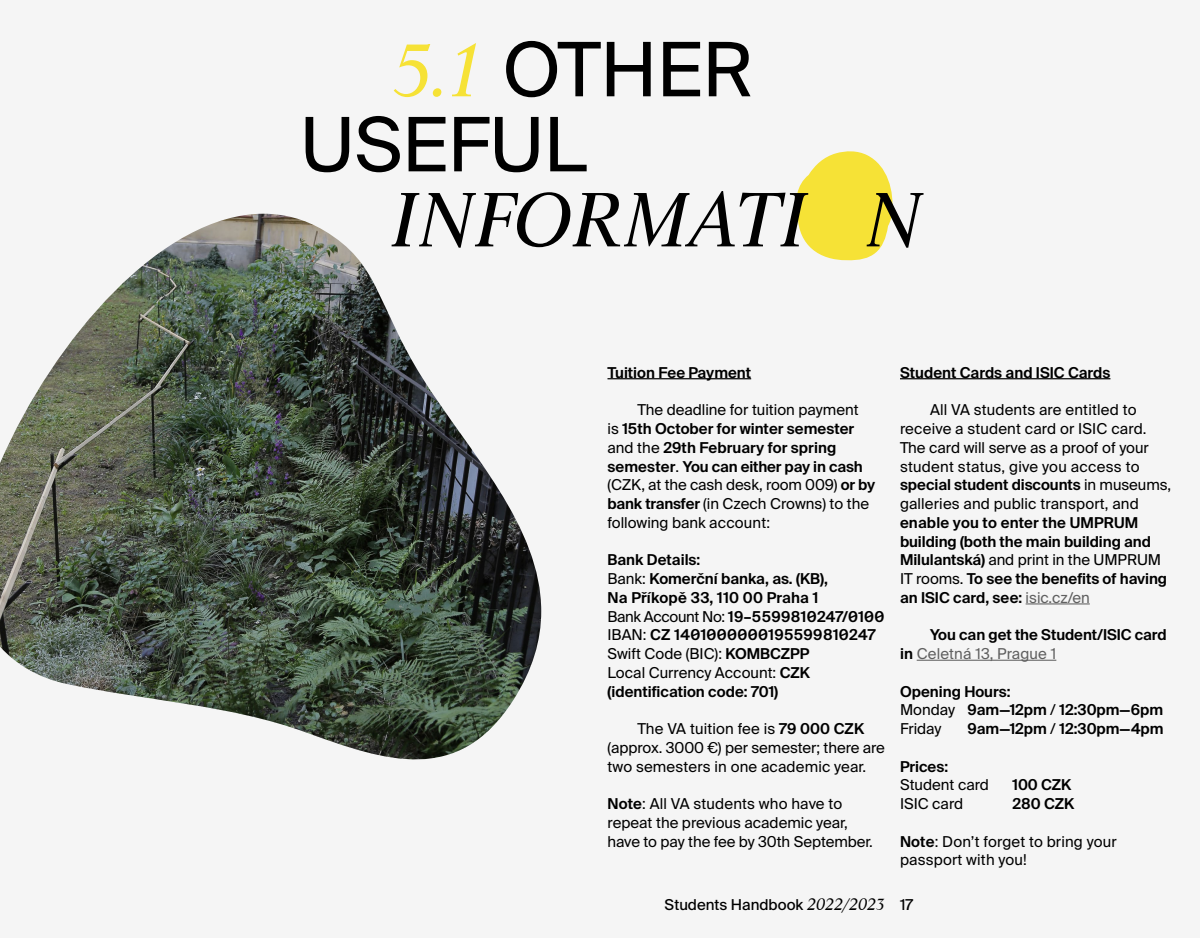
<style>
.page{position:relative;width:1200px;height:938px;background:#f5f5f5}
.page>*{position:absolute;margin:0;border:0;box-sizing:border-box;transform-origin:0 0}
.t1{font:italic 80px "Life T";letter-spacing:-.005em;color:#000}
.t2{font:75px/75px "Suisse Intl";letter-spacing:-.005em;color:#000}
.t3{font:15px/18.8px "Suisse Intl";letter-spacing:.005em;color:#000}
.t4{font:600 15px/18.8px "Suisse Intl";color:#000}
.t5{font:15px "Suisse Intl";color:#000}
.s1{font-family:"Life T";font-style:italic;font-size:80px;color:#f6e236}
.s2{color:#f6e236}
.s3{font-weight:600}
.s4{font-weight:400}
.s5{font-weight:400;color:#606060}
.s6{font-family:"Life T";font-style:italic;font-size:17.5px}
</style>
<div class="page">
<svg style="left:796px;top:151px;width:97px;height:110px"></svg>
<img style="left:0;top:214px;width:541px;height:546px">
<hr style="left:608px;top:378px;width:143px;height:1px;background:#000">
<hr style="left:900px;top:378px;width:210px;height:1px;background:#000">
<hr style="left:1026px;top:603px;width:64px;height:1px;background:#606060">
<hr style="left:917px;top:659px;width:139px;height:1px;background:#606060">
<h2 class="t2" style="left:300px;top:33px;width:455px;text-indent:90px"><span class="s1">5.1</span> OTHER<br>USEFUL</h2>
<h1 class="t1" style="left:390px;top:175px;width:533px">INFORMATI<span class="s2">O</span>N</h1>
<p class="t4" style="left:608px;top:363px;width:145px">Tuition Fee Payment</p>
<p class="t3" style="left:608px;top:400px;width:269px;text-indent:30px">The deadline for tuition payment<br>is <span class="s3">15th October for winter semester </span>and the <span class="s3">29th February for spring semester</span>. <span class="s3">You can either pay in cash </span>(CZK, at the cash desk, room 009) <span class="s3">or by bank transfer</span> (in Czech Crowns) to the following bank account:</p>
<p class="t4" style="left:608px;top:550px;width:279px">Bank Details:<br><span class="s4">Bank:</span> Komerční banka, as. (KB),<br>Na Příkopě 33, 110 00 Praha 1<br><span class="s4">Bank Account No:</span> 19–5599810247/0100<br><span class="s4">IBAN:</span> CZ 1401000000195599810247<br><span class="s4">Swift Code (BIC):</span> KOMBCZPP<br><span class="s4">Local Currency Account:</span> CZK (identification code: 701)</p>
<p class="t3" style="left:608px;top:719px;width:279px;text-indent:30px">The VA tuition fee is <span class="s3">79 000 CZK </span>(approx. 3000 €) per semester; there are two semesters in one academic year.</p>
<p class="t3" style="left:608px;top:794px;width:267px"><span class="s3">Note</span>: All VA students who have to repeat the previous academic year, have to pay the fee by 30th September.</p>
<p class="t4" style="left:900px;top:363px;width:212px">Student Cards and ISIC Cards</p>
<p class="t3" style="left:900px;top:400px;width:273px;text-indent:30px">All VA students are entitled to receive a student card or ISIC card.<br>The card will serve as a proof of your student status, give you access to <span class="s3">special student discounts</span> in museums, galleries and public transport, and</p>
<p class="t4" style="left:900px;top:513px;width:269px">enable you to enter the UMPRUM building (both the main building and Milulantská) <span class="s4">and print in the UMPRUM IT rooms.</span> To see the benefits of having an ISIC card, see: <span class="s5">isic.cz/en</span></p>
<p class="t4" style="left:900px;top:625px;width:268px;text-indent:30px">You can get the Student/ISIC card in <span class="s5">Celetná 13, Prague 1</span></p>
<p class="t4" style="left:900px;top:682px;width:265px">Opening Hours:<br><span class="s4">Monday</span> 9am—12pm <span class="s4">/</span> 12:30pm—6pm<br><span class="s4">Friday</span></p>
<p class="t4" style="left:968px;top:719px;width:198px">9am—12pm <span class="s4">/</span> 12:30pm—4pm</p>
<p class="t4" style="left:900px;top:757px;width:50px">Prices:</p>
<p class="t3" style="left:900px;top:775px;width:91px">Student card</p>
<p class="t4" style="left:1012px;top:775px;width:60px">100 CZK</p>
<p class="t3" style="left:900px;top:794px;width:65px">ISIC card</p>
<p class="t4" style="left:1012px;top:794px;width:63px">280 CZK</p>
<p class="t3" style="left:900px;top:832px;width:218px"><span class="s3">Note</span>: Don’t forget to bring your passport with you!</p>
<p class="t5" style="left:665px;top:896px;width:250px">Students Handbook <span class="s6">2022/2023</span> 17</p>
</div>
